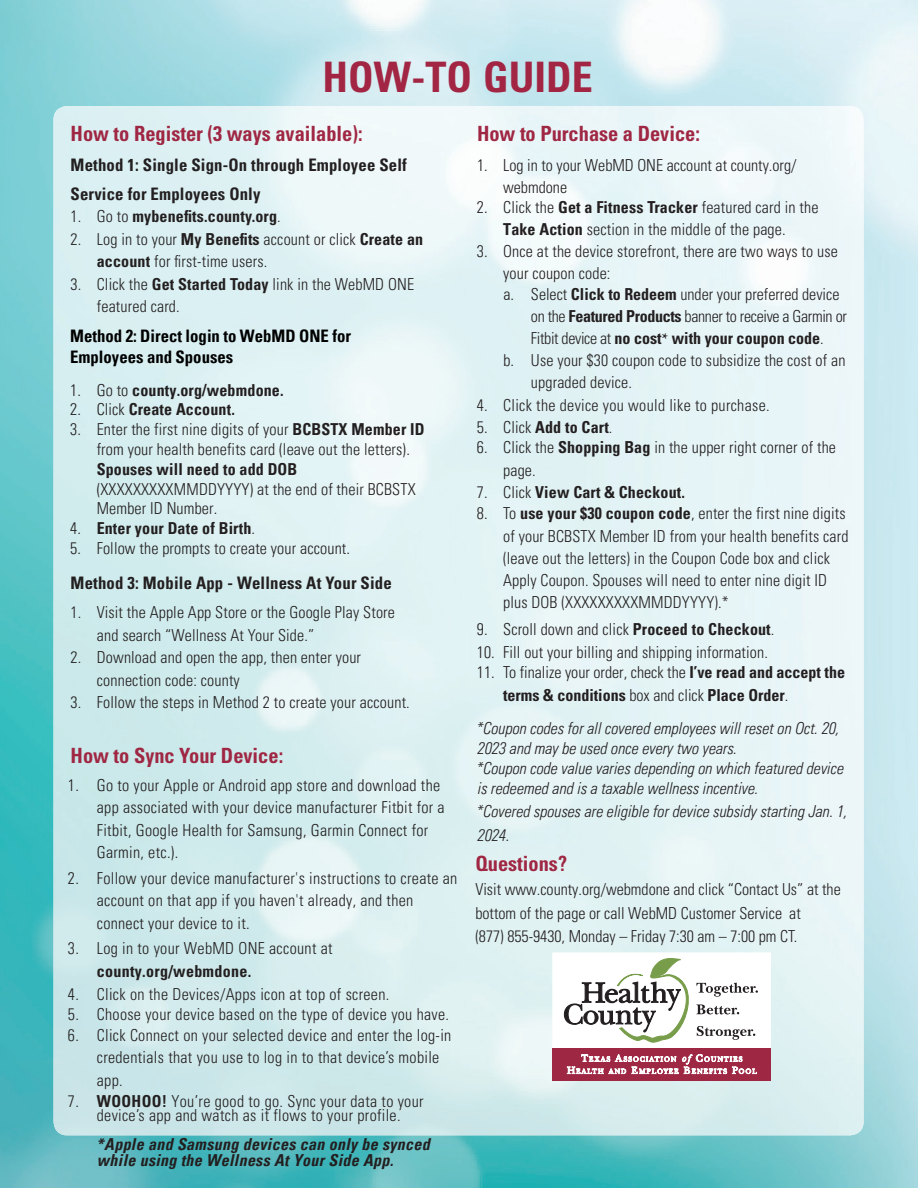
<style>
.page{position:relative;width:918px;height:1188px;background:#fff}
.page>*{position:absolute;margin:0;border:0;box-sizing:border-box;transform-origin:0 0}
.t1{font:700 condensed 42px "Univers";color:#a22643}
.t2{font:700 condensed 21px "Univers";color:#9f2743}
.t3{font:700 condensed 17.25px/29.2px "Univers LT Pro";letter-spacing:.01em;color:#231f20}
.t4{font:700 condensed 17.25px/20.7px "Univers LT Pro";color:#000}
.t5{font:700 condensed 17.25px "Univers";letter-spacing:.01em;color:#231f20}
.t6{font:300 condensed 16.5px/22.5px "Univers";letter-spacing:.01em;color:#231f20}
.t7{font:300 condensed 16.5px/22.5px "Univers LT Pro";letter-spacing:.02em;color:#231f20}
.t8{font:italic 300 condensed 16.5px/19.8px "Univers LT Pro";color:#231f20}
.t9{font:700 condensed 16.5px/22.5px "Univers";color:#231f20}
.t10{font:700 condensed 16.5px "Univers LT Pro";letter-spacing:.01em;color:#231f20}
.t11{font:italic 700 condensed 16.5px/15.1px "Univers LT Pro";letter-spacing:.02em;color:#231f20}
.t12{font:300 condensed 16.5px "Univers";letter-spacing:-.02em;color:#231f20}
.s1{font-family:"Univers"}
.s2{font-weight:300}
.s3{font-weight:700}
.s4{font-family:"Univers LT Pro"}
.s5{font-family:"Univers LT Pro";font-weight:700}
.s6{font-family:"Minion Pro";font-stretch:normal}
.s7{font-family:"Univers LT Pro";font-weight:300}
</style>
<div class="page">
<img style="left:0;top:0;width:918px;height:1188px">
<img style="left:54px;top:106px;width:810px;height:617px">
<img style="left:54px;top:723px;width:810px;height:412px">
<div style="left:553px;top:953px;width:217px;height:127px;background:#fff"></div>
<div style="left:552px;top:1048px;width:219px;height:33px;background:#9e2743"></div>
<svg style="left:564px;top:958px;width:194px;height:85px"></svg>
<svg style="left:567px;top:1054px;width:190px;height:21px"></svg>
<h1 class="t1" style="left:322px;top:52px;width:272px">HOW-TO GUIDE</h1>
<p class="t2" style="left:71px;top:121px;width:293px">How to Register (3 ways available):</p>
<p class="t3" style="left:71px;top:150px;width:338px"><span class="s1">Method 1:</span> Single Sign-On through <span class="s1">Employee</span> Self<br>Service for Employees Only</p>
<p class="t9" style="left:71px;top:205px;width:212px"><span class="s2">1. Go to</span> mybenefits.county.org<span class="s2">.</span></p>
<p class="t6" style="left:97px;top:228px;width:328px;text-indent:-26px">2. Log in to your <span class="s3">My Benefits</span> account or click <span class="s3">Create an account</span> for first-time users.</p>
<p class="t6" style="left:97px;top:273px;width:319px;text-indent:-26px">3. Click the <span class="s3">Get Started Today</span> link in the WebMD ONE featured card.</p>
<p class="t4" style="left:70px;top:325px;width:282px">Method 2: Direct login to WebMD ONE for<br>Employees and Spouses</p>
<p class="t10" style="left:70px;top:380px;width:215px"><span class="s2">1. Go to</span> county.org/webmdone.</p>
<p class="t10" style="left:70px;top:399px;width:166px"><span class="s2">2. Click</span> Create Account.</p>
<p class="t7" style="left:97px;top:419px;width:329px;line-height:19.8px;text-indent:-27px">3. Enter the first nine digits of your <span class="s3">BCBSTX Member ID </span>from your health benefits card (leave out the letters).</p>
<p class="t10" style="left:97px;top:459px;width:202px">Spouses will need to add DOB</p>
<p class="t7" style="left:97px;top:478px;width:321px;line-height:19.8px">(XXXXXXXXXMMDDYYYY) at the end of their BCBSTX<br>Member ID Number.</p>
<p class="t10" style="left:70px;top:518px;width:186px"><span class="s2">4.</span> Enter your Date of Birth<span class="s2">.</span></p>
<p class="t7" style="left:70px;top:536px;width:281px">5. Follow the prompts to create your account.</p>
<p class="t5" style="left:71px;top:572px;width:323px">Method 3: <span class="s4">Mobile App -</span> Wellness At Your Side</p>
<p class="t6" style="left:97px;top:601px;width:300px;text-indent:-26px">1. Visit the Apple App Store or the Google Play Store and search “Wellness At Your Side.”</p>
<p class="t6" style="left:97px;top:646px;width:266px;text-indent:-26px">2. Download and open the app, then enter your connection code: county</p>
<p class="t6" style="left:71px;top:691px;width:341px">3. Follow the steps in Method 2 to create your account.</p>
<p class="t2" style="left:71px;top:743px;width:214px">How to Sync Your Device:</p>
<p class="t7" style="left:97px;top:773px;width:349px;text-indent:-29px">1. Go to your Apple or Android app store and download the app associated with your device manufacturer Fitbit for a Fitbit, Google Health for Samsung, Garmin Connect for Garmin, etc.).</p>
<p class="t7" style="left:97px;top:866px;width:362px;text-indent:-29px">2. Follow your device manufacturer's instructions to create an account on that app if you haven't already, and then connect your device to it.</p>
<p class="t6" style="left:97px;top:936px;width:237px;line-height:23.7px;text-indent:-29px"><span class="s4">3.</span> Log in to your WebMD ONE account at <span class="s3">county.org/webmdone.</span></p>
<p class="t6" style="left:68px;top:983px;width:323px"><span class="s4">4.</span> Click on the Devices/Apps icon at top of screen.</p>
<p class="t6" style="left:68px;top:1003px;width:383px"><span class="s4">5.</span> Choose your device based on the type of device you have.</p>
<p class="t6" style="left:97px;top:1024px;width:356px;text-indent:-29px"><span class="s4">6.</span> Click Connect on your selected device and enter the log-in credentials that you use to log in to that device’s mobile app.</p>
<p class="t6" style="left:68px;top:1094px;width:357px;line-height:14.1px;text-align:center"><span class="s4">7.</span> <span class="s3">WOOHOO!</span> You’re good to go. Sync your data to your device’s app and watch as it flows to your profile.</p>
<p class="t11" style="left:97px;top:1137px;width:335px">*Apple and Samsung devices can only be synced while using the Wellness At Your Side App.</p>
<p class="t2" style="left:477px;top:121px;width:224px">How to Purchase a Device:</p>
<p class="t6" style="left:503px;top:154px;width:295px;text-indent:-26px"><span class="s4">1.</span> Log in to your WebMD ONE account at county.org/ webmdone</p>
<p class="t6" style="left:477px;top:196px;width:343px"><span class="s4">2.</span> Click the <span class="s3">Get a</span> <span class="s5">Fitness</span> <span class="s3">Tracker</span> featured card <span class="s4">in the</span></p>
<p class="t7" style="left:503px;top:217px;width:284px"><span class="s3">Take Action</span> section in the middle of the page.</p>
<p class="t6" style="left:503px;top:240px;width:336px;text-indent:-26px"><span class="s4">3.</span> Once at the device storefront, there are two ways to use your coupon code:</p>
<p class="t6" style="left:503px;top:283px;width:338px"><span class="s4">a.</span> Select <span class="s3">Click to Redeem</span> under your preferred device</p>
<p class="t12" style="left:531px;top:307px;width:317px">on the <span class="s3">Featured Products</span> banner to receive a Garmin or</p>
<p class="t9" style="left:531px;top:327px;width:294px"><span class="s2">Fitbit device at</span> no cost<span class="s6">*</span> with your coupon code<span class="s2">.</span></p>
<p class="t6" style="left:503px;top:349px;width:344px"><span class="s4">b.</span> Use your $30 coupon code to subsidize the cost of an</p>
<p class="t6" style="left:531px;top:371px;width:102px">upgraded device.</p>
<p class="t6" style="left:477px;top:394px;width:294px"><span class="s4">4.</span> Click the device you would like to purchase.</p>
<p class="t9" style="left:477px;top:416px;width:137px"><span class="s7">5.</span> <span class="s2">Click</span> Add to Cart<span class="s2">.</span></p>
<p class="t6" style="left:503px;top:436px;width:334px;text-indent:-26px"><span class="s4">6.</span> Click the <span class="s3">Shopping Bag</span> in the upper right corner of the page.</p>
<p class="t9" style="left:477px;top:481px;width:210px"><span class="s7">7.</span> <span class="s2">Click</span> View Cart &amp; Checkout.</p>
<p class="t6" style="left:503px;top:503px;width:347px;text-indent:-26px"><span class="s4">8.</span> To <span class="s3">use your $30 coupon code</span>, enter the first nine digits of your BCBSTX Member ID from your health benefits card (leave out the letters) in the Coupon Code box and click Apply Coupon. Spouses will need to enter nine digit ID plus DOB (XXXXXXXXXMMDDYYYY).<span class="s4">*</span></p>
<p class="t6" style="left:477px;top:618px;width:299px"><span class="s4">9.</span> Scroll down and click <span class="s3">Proceed to Checkout</span>.</p>
<p class="t6" style="left:477px;top:641px;width:293px"><span class="s4">10.</span> Fill out your billing and shipping information.</p>
<p class="t9" style="left:503px;top:661px;width:343px;text-indent:-26px"><span class="s7">11.</span> <span class="s2">To finalize your order, check the</span> I’ve read and accept the terms &amp; conditions <span class="s2">box and click</span> Place Order<span class="s2">.</span></p>
<p class="t8" style="left:475px;top:718px;width:369px"><span class="s1">*</span>Coupon codes for all covered employees will reset on Oct. 20, 2023 and may be used once every two years.<br><span class="s1">*</span>Coupon code value varies depending on which featured device is redeemed and is a taxable wellness incentive.</p>
<p class="t8" style="left:475px;top:799px;width:373px;line-height:23.4px"><span class="s1">*</span>Covered spouses are eligible for device subsidy starting Jan. 1,<br>2024.</p>
<p class="t2" style="left:475px;top:851px;width:93px">Questions?</p>
<p class="t6" style="left:475px;top:878px;width:367px;line-height:23.4px">Visit www.county.org/webmdone and click “Contact Us” at the bottom of the page or call WebMD Customer Service at<br>(877) 855-9430, Monday – Friday 7:30 am – 7:00 pm CT.</p>
</div>
